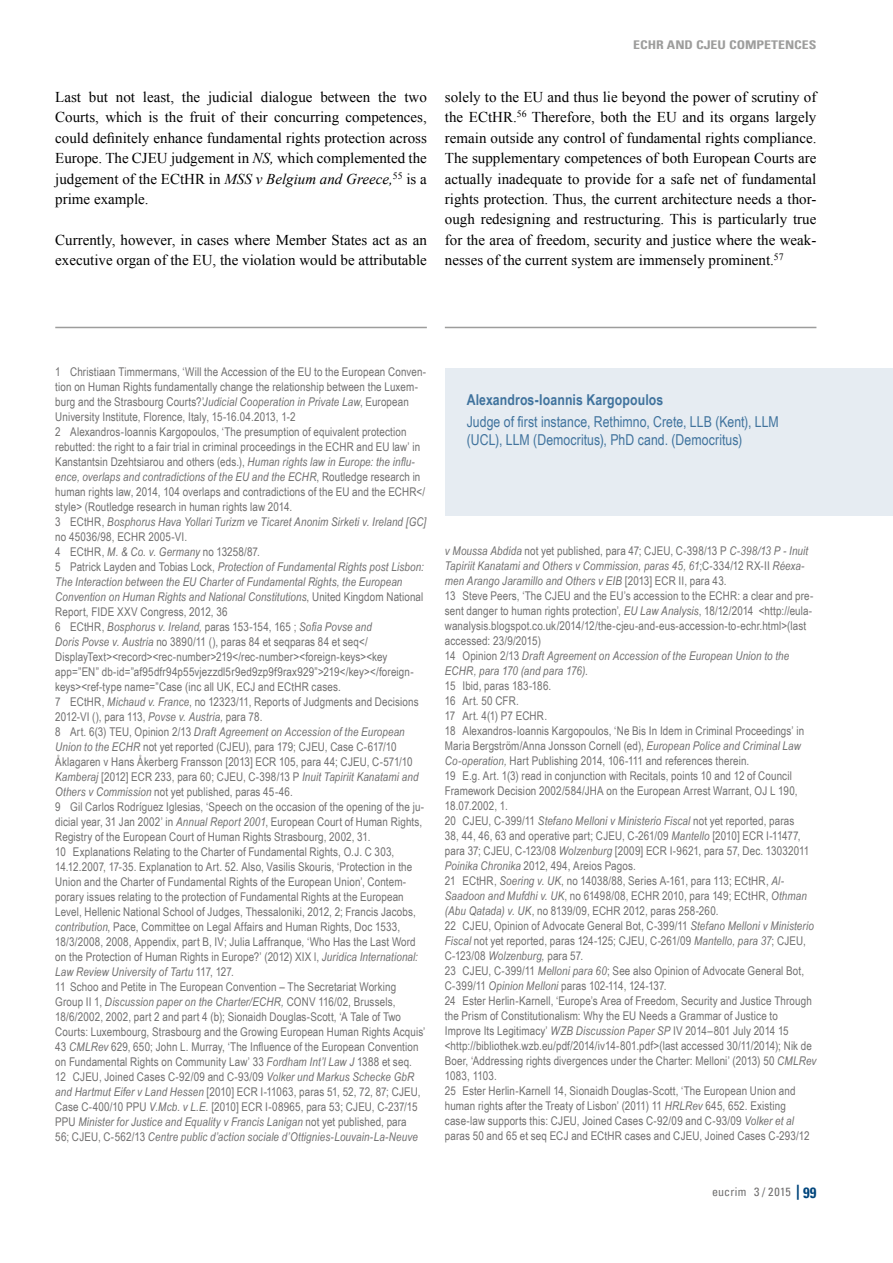
<style>
.page{position:relative;width:893px;height:1263px;background:#fff}
.page>*{position:absolute;margin:0;border:0;box-sizing:border-box;transform-origin:0 0}
.t1{font:15px/20.4px "Times New Roman";color:#000;text-align:justify}
.t2{font:15px/18px "Arial Narrow";color:#40739d}
.t3{font:700 15px "Arial Narrow";letter-spacing:.005em;color:#40739d}
.t4{font:12px/15px "Arial Narrow";letter-spacing:.01em;color:#706f6f}
.t5{font:700 condensed 12px "Univers LT";color:#9d9d9c;scale:1.15 1}
.t6{font:condensed 12px "Univers LT";letter-spacing:.02em;color:#706f6f}
.s1{font-style:italic}
.s2{font-weight:700;font-size:15px;color:#00457c}
</style>
<div class="page">
<hr style="left:55px;top:327px;width:372px;height:1px;background:#9d9d9c">
<hr style="left:445px;top:327px;width:371px;height:1px;background:#9d9d9c">
<div style="left:445px;top:368px;width:448px;height:148px;background:#e6ecf2"></div>
<p class="t1" style="left:55px;top:87px;width:373px">Last but not least, the judicial dialogue between the two Courts, which is the fruit of their concurring competences, could definitely enhance fundamental rights protection across Europe. The CJEU judgement in <span class="s1">NS,</span> which complemented the judgement of the ECtHR in <span class="s1">MSS v Belgium and Greece,</span><sup>55</sup> is a prime example.</p>
<p class="t1" style="left:55px;top:229px;width:373px">Currently, however, in cases where Member States act as an executive organ of the EU, the violation would be attributable</p>
<p class="t5" style="left:633px;top:38px;width:122px">ECHR AND CJEU COMPETENCES</p>
<p class="t1" style="left:445px;top:87px;width:373px">solely to the EU and thus lie beyond the power of scrutiny of the ECtHR.<sup>56</sup> Therefore, both the EU and its organs largely remain outside any control of fundamental rights compliance.<br>The supplementary competences of both European Courts are actually inadequate to provide for a safe net of fundamental rights protection. Thus, the current architecture needs a thor&shy;ough redesigning and restructuring. This is particularly true for the area of freedom, security and justice where the weak&shy;nesses of the current system are immensely prominent.<sup>57</sup></p>
<p class="t4" style="left:55px;top:364px;width:373px">1 Christiaan Timmermans, ‘Will the Accession of the EU to the European Conven&shy;tion on Human Rights fundamentally change the relationship between the Luxem&shy;burg and the Strasbourg Courts?’<span class="s1">Judicial Cooperation in Private Law</span>, European University Institute, Florence, Italy, 15-16.04.2013, 1-2<br>2 Alexandros-Ioannis Kargopoulos, ‘The presumption of equivalent protection rebutted: the right to a fair trial in criminal proceedings in the ECHR and EU law’ in Kanstantsin Dzehtsiarou and others (eds.), <span class="s1">Human rights law in Europe: the influ&shy;ence, overlaps and contradictions of the EU and the ECHR</span>, Routledge research in human rights law, 2014, 104 overlaps and contradictions of the EU and the ECHR&lt;/ style&gt; (Routledge research in human rights law 2014.<br>3 ECtHR, <span class="s1">Bosphorus Hava Yollari Turizm ve Ticaret Anonim Sirketi v. Ireland [GC] </span>no 45036/98, ECHR 2005-VI.<br>4 ECtHR, <span class="s1">M. &amp; Co. v. Germany</span> no 13258/87.<br>5 Patrick Layden and Tobias Lock, <span class="s1">Protection of Fundamental Rights post Lisbon:<br>The Interaction between the EU Charter of Fundamental Rights, the European Convention on Human Rights and National Constitutions</span>, United Kingdom National Report, FIDE XXV Congress, 2012, 36<br>6 ECtHR, <span class="s1">Bosphorus v. Ireland,</span> paras 153-154, 165 ; <span class="s1">Sofia Povse and<br>Doris Povse v. Austria</span> no 3890/11 (), paras 84 et seqparas 84 et seq&lt;/ DisplayText&gt;&lt;record&gt;&lt;rec-number&gt;219&lt;/rec-number&gt;&lt;foreign-keys&gt;&lt;key app=”EN” db-id=”af95dfr94p55vjezzdl5r9ed9zp9f9rax929”&gt;219&lt;/key&gt;&lt;/foreign&shy;keys&gt;&lt;ref-type name=”Case (inc all UK, ECJ and ECtHR cases.<br>7 ECtHR, <span class="s1">Michaud v. France</span>, no 12323/11, Reports of Judgments and Decisions 2012-VI (), para 113, <span class="s1">Povse v. Austria,</span> para 78.<br>8 Art. 6(3) TEU, Opinion 2/13 <span class="s1">Draft Agreement on Accession of the European Union to the ECHR</span> not yet reported (CJEU), para 179; CJEU, Case C-617/10<br>Åklagaren v Hans Åkerberg Fransson [2013] ECR 105, para 44; CJEU, C-571/10<br><span class="s1">Kamberaj</span> [2012] ECR 233, para 60; CJEU, C-398/13 P <span class="s1">Inuit Tapiriit Kanatami and Others v Commission</span> not yet published, paras 45-46.<br>9 Gil Carlos Rodríguez Iglesias, ‘Speech on the occasion of the opening of the ju&shy;dicial year, 31 Jan 2002’ in <span class="s1">Annual Report 2001</span>, European Court of Human Rights, Registry of the European Court of Human Rights Strasbourg, 2002, 31.<br>10 Explanations Relating to the Charter of Fundamental Rights, O.J. C 303, 14.12.2007, 17-35. Explanation to Art. 52. Also, Vasilis Skouris, ‘Protection in the Union and the Charter of Fundamental Rights of the European Union’, Contem&shy;porary issues relating to the protection of Fundamental Rights at the European Level, Hellenic National School of Judges, Thessaloniki, 2012, 2; Francis Jacobs, <span class="s1">contribution</span>, Pace, Committee on Legal Affairs and Human Rights, Doc 1533, 18/3/2008, 2008, Appendix, part B, IV; Julia Laffranque, ‘Who Has the Last Word on the Protection of Human Rights in Europe?’ (2012) XIX l, <span class="s1">Juridica International:<br>Law Review University of Tartu</span> 117, 127.<br>11 Schoo and Petite in The European Convention – The Secretariat Working Group II 1, <span class="s1">Discussion paper on the Charter/ECHR,</span> CONV 116/02, Brussels, 18/6/2002, 2002, part 2 and part 4 (b); Sionaidh Douglas-Scott, ‘A Tale of Two Courts: Luxembourg, Strasbourg and the Growing European Human Rights Acquis’ 43 <span class="s1">CMLRev</span> 629, 650; John L. Murray, ‘The Influence of the European Convention on Fundamental Rights on Community Law’ 33 <span class="s1">Fordham Int’l Law J</span> 1388 et seq.<br>12 CJEU, Joined Cases C-92/09 and C-93/09 <span class="s1">Volker und Markus Schecke GbR and Hartmut Eifer v Land Hessen</span> [2010] ECR I-11063, paras 51, 52, 72, 87; CJEU, Case C-400/10 PPU <span class="s1">V.Mcb. v L.E.</span> [2010] ECR I-08965, para 53; CJEU, C-237/15<br>PPU <span class="s1">Minister for Justice and Equality v Francis Lanigan</span> not yet published, para<br>56; CJEU, C-562/13 <span class="s1">Centre public d’action sociale d’Ottignies-Louvain-La-Neuve</span></p>
<p class="t3" style="left:467px;top:388px;width:198px">Alexandros-Ioannis Kargopoulos</p>
<p class="t2" style="left:467px;top:412px;width:314px">Judge of first instance, Rethimno, Crete, LLB (Kent), LLM (UCL), LLM (Democritus), PhD cand. (Democritus)</p>
<p class="t4" style="left:445px;top:543px;width:373px"><span class="s1">v Moussa Abdida</span> not yet published, para 47; CJEU, C-398/13 P <span class="s1">C-398/13 P - Inuit Tapiriit Kanatami and Others v Commission, paras 45, 61</span>;C-334/12 RX-II <span class="s1">Réexa&shy;men Arango Jaramillo and Others v EIB</span> [2013] ECR II, para 43.<br>13 Steve Peers, ‘The CJEU and the EU’s accession to the ECHR: a clear and pre&shy;sent danger to human rights protection’, <span class="s1">EU Law Analysis</span>, 18/12/2014 &lt;http://eula&shy;wanalysis.blogspot.co.uk/2014/12/the-cjeu-and-eus-accession-to-echr.html&gt;(last accessed: 23/9/2015)<br>14 Opinion 2/13 <span class="s1">Draft Agreement on Accession of the European Union to the ECHR, para 170 (and para 176)</span>.<br>15 Ibid, paras 183-186.<br>16 Art. 50 CFR.<br>17 Art. 4(1) P7 ECHR.<br>18 Alexandros-Ioannis Kargopoulos, ‘Ne Bis In Idem in Criminal Proceedings’ in Maria Bergström/Anna Jonsson Cornell (ed), <span class="s1">European Police and Criminal Law Co-operation,</span> Hart Publishing 2014, 106-111 and references therein.<br>19 E.g. Art. 1(3) read in conjunction with Recitals, points 10 and 12 of Council Framework Decision 2002/584/JHA on the European Arrest Warrant, OJ L 190, 18.07.2002, 1.<br>20 CJEU, C-399/11 <span class="s1">Stefano Melloni v Ministerio Fiscal</span> not yet reported, paras<br>38, 44, 46, 63 and operative part; CJEU, C-261/09 <span class="s1">Mantello</span> [2010] ECR I-11477, para 37; CJEU, C-123/08 <span class="s1">Wolzenburg</span> [2009] ECR I-9621, para 57, Dec. 13032011<br><span class="s1">Poinika Chronika</span> 2012, 494, Areios Pagos.<br>21 ECtHR, <span class="s1">Soering v. UK</span>, no 14038/88, Series A-161, para 113; ECtHR, <span class="s1">Al-Saadoon and Mufdhi v. UK</span>, no 61498/08, ECHR 2010, para 149; ECtHR, <span class="s1">Othman (Abu Qatada) v. UK</span>, no 8139/09, ECHR 2012, paras 258-260.<br>22 CJEU, Opinion of Advocate General Bot, C-399/11 <span class="s1">Stefano Melloni v Ministerio Fiscal</span> not yet reported, paras 124-125; CJEU, C-261/09 <span class="s1">Mantello, para 37</span>; CJEU, C-123/08 <span class="s1">Wolzenburg,</span> para 57.<br>23 CJEU, C-399/11 <span class="s1">Melloni para 60</span>; See also Opinion of Advocate General Bot, C-399/11 <span class="s1">Opinion Melloni</span> paras 102-114, 124-137.<br>24 Ester Herlin-Karnell, ‘Europe’s Area of Freedom, Security and Justice Through the Prism of Constitutionalism: Why the EU Needs a Grammar of Justice to Improve Its Legitimacy’ <span class="s1">WZB Discussion Paper SP</span> IV 2014–801 July 2014 15 &lt;http://bibliothek.wzb.eu/pdf/2014/iv14-801.pdf&gt;(last accessed 30/11/2014); Nik de Boer, ‘Addressing rights divergences under the Charter: Melloni’ (2013) 50 <span class="s1">CMLRev </span>1083, 1103.<br>25 Ester Herlin-Karnell 14, Sionaidh Douglas-Scott, ‘The European Union and human rights after the Treaty of Lisbon’ (2011) 11 <span class="s1">HRLRev</span> 645, 652. Existing case-law supports this: CJEU, Joined Cases C-92/09 and C-93/09 <span class="s1">Volker et al </span>paras 50 and 65 et seq ECJ and ECtHR cases and CJEU, Joined Cases C-293/12</p>
<p class="t6" style="left:712px;top:1184px;width:106px">eucrim 3 / 2015 <span class="s2">| 99</span></p>
</div>
